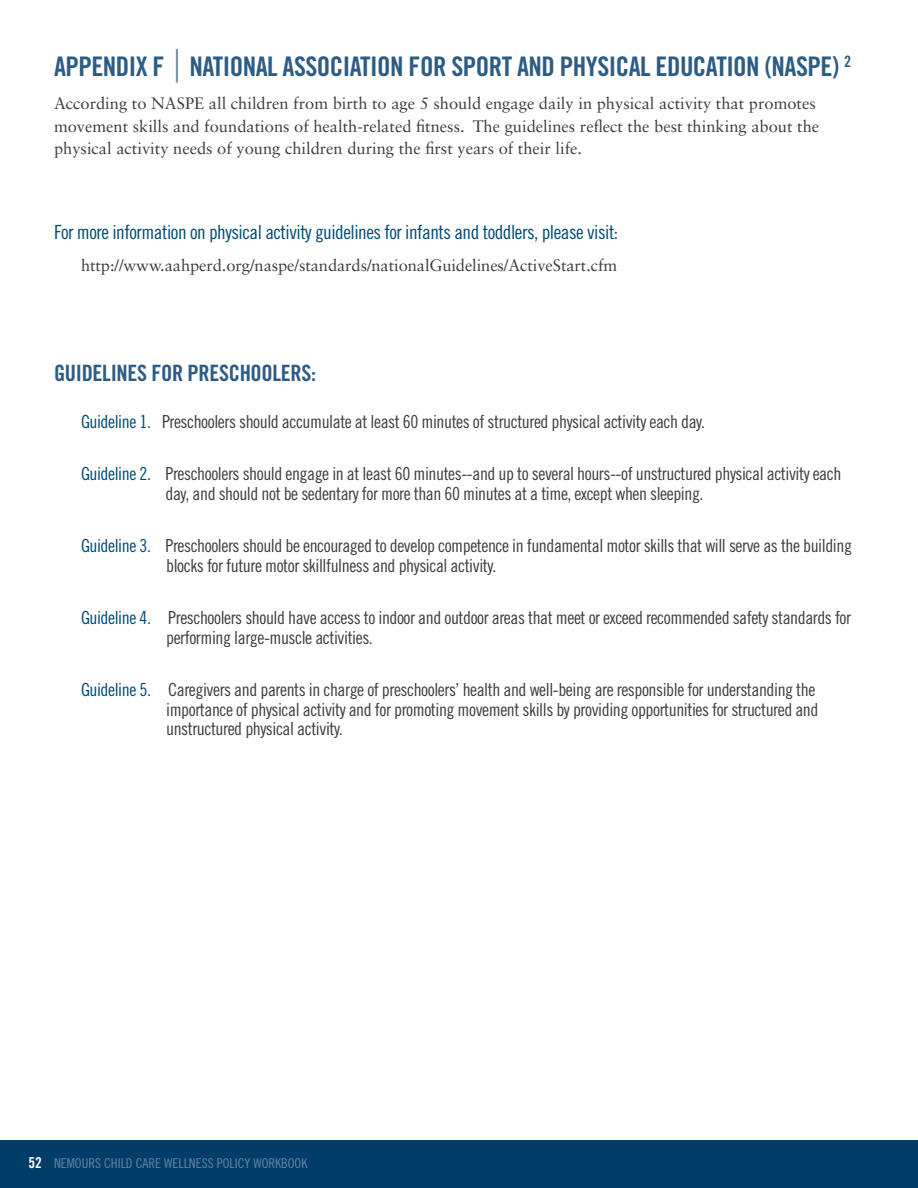
<style>
.page{position:relative;width:918px;height:1188px;background:#fff}
.page>*{position:absolute;margin:0;border:0;box-sizing:border-box;transform-origin:0 0}
.bullet_stements{font:27px "Trade Gothic LT Std Bd Cn 20";letter-spacing:-.02em;color:#2d5c85}
.list_title_header{font:22.5px "Trade Gothic LT Std Bd Cn 20";letter-spacing:-.015em;color:#2d5c85}
.list_header{font:19.5px "Trade Gothic LT Std Cn 18";letter-spacing:-.025em;color:#004a73}
.med_sub_tgc{font:18px/19.5px "Trade Gothic LT Std Cn 18";letter-spacing:-.025em;color:#3e3e3f}
.lindsay_copy{font:16.5px/22.5px "Sabon LT Std";color:#3e3e3f}
.lsp_text{font:16.5px "Sabon LT Std";letter-spacing:-.005em;color:#3e3e3f}
.t1{font:13.5px "Trade Gothic LT Std Cn 18";color:#6583a6}
.s1{font-family:"Trade Gothic LT Std Cn 18";font-size:45px;color:#6a87a9}
.s2{color:#004a73}
.s3{font-family:"Trade Gothic LT Std Bd Cn 20";font-size:15px;color:#fff}
</style>
<div class="page">
<div style="left:0;top:1140px;width:918px;height:48px;background:#003e69"></div>
<p class="bullet_stements" style="left:54px;top:50px;width:799px">APPENDIX F <span class="s1">|</span> NATIONAL ASSOCIATION FOR SPORT AND PHYSICAL EDUCATION (NASPE) <sup>2</sup></p>
<p class="lindsay_copy" style="left:54px;top:92px;width:767px">According to NASPE all children from birth to age 5 should engage daily in physical activity that promotes movement skills and foundations of health-related fitness. The guidelines reflect the best thinking about the physical activity needs of young children during the first years of their life.</p>
<p class="list_header" style="left:54px;top:220px;width:566px">For more information on physical activity guidelines for infants and toddlers, please visit:</p>
<p class="lsp_text" style="left:81px;top:255px;width:538px">http://www.aahperd.org/naspe/standards/nationalGuidelines/ActiveStart.cfm</p>
<p class="list_title_header" style="left:54px;top:360px;width:264px">GUIDELINES FOR PRESCHOOLERS:</p>
<p class="med_sub_tgc" style="left:81px;top:411px;width:626px"><span class="s2">Guideline 1.</span> Preschoolers should accumulate at least 60 minutes of structured physical activity each day.</p>
<p class="med_sub_tgc" style="left:166px;top:464px;width:677px;text-indent:-85px"><span class="s2">Guideline 2.</span> Preschoolers should engage in at least 60 minutes--and up to several hours--of unstructured physical activity each day, and should not be sedentary for more than 60 minutes at a time, except when sleeping.</p>
<p class="med_sub_tgc" style="left:166px;top:536px;width:687px;text-indent:-85px"><span class="s2">Guideline 3.</span> Preschoolers should be encouraged to develop competence in fundamental motor skills that will serve as the building blocks for future motor skillfulness and physical activity.</p>
<p class="med_sub_tgc" style="left:166px;top:608px;width:686px;text-indent:-85px"><span class="s2">Guideline 4.</span> Preschoolers should have access to indoor and outdoor areas that meet or exceed recommended safety standards for performing large-muscle activities.</p>
<p class="med_sub_tgc" style="left:166px;top:680px;width:654px;text-indent:-85px"><span class="s2">Guideline 5.</span> Caregivers and parents in charge of preschoolers’ health and well-being are responsible for understanding the importance of physical activity and for promoting movement skills by providing opportunities for structured and unstructured physical activity.</p>
<p class="t1" style="left:28px;top:1155px;width:280px"><span class="s3">52</span> NEMOURS CHILD CARE WELLNESS POLICY WORKBOOK</p>
</div>
